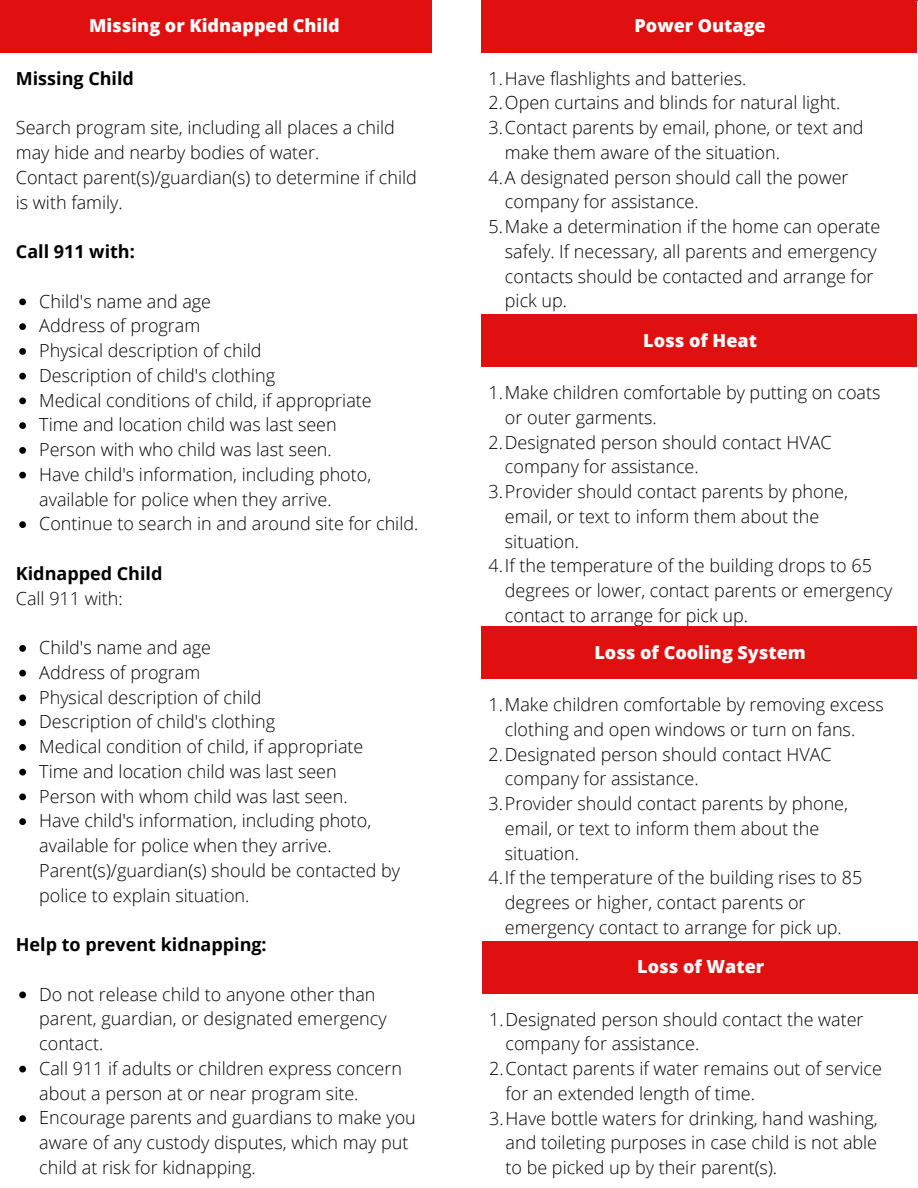
<style>
.page{position:relative;width:918px;height:1188px;background:#fff}
.page>*{position:absolute;margin:0;border:0;box-sizing:border-box;transform-origin:0 0}
.t1{font:300 18px/24.8px "Open Sans";color:#000}
.t2{font:800 18px "Open Sans";color:#fff}
.t3{font:700 18px "Open Sans";color:#000}
</style>
<div class="page">
<div style="left:0;top:0;width:432px;height:52px;background:#e11010"></div>
<svg style="left:19px;top:299px;width:7px;height:6px"></svg>
<svg style="left:19px;top:323px;width:7px;height:7px"></svg>
<svg style="left:19px;top:348px;width:7px;height:7px"></svg>
<svg style="left:19px;top:373px;width:7px;height:7px"></svg>
<svg style="left:19px;top:398px;width:7px;height:6px"></svg>
<svg style="left:19px;top:422px;width:7px;height:7px"></svg>
<svg style="left:19px;top:447px;width:7px;height:7px"></svg>
<svg style="left:19px;top:472px;width:7px;height:7px"></svg>
<svg style="left:19px;top:521px;width:7px;height:7px"></svg>
<svg style="left:19px;top:645px;width:7px;height:7px"></svg>
<svg style="left:19px;top:670px;width:7px;height:7px"></svg>
<svg style="left:19px;top:695px;width:7px;height:6px"></svg>
<svg style="left:19px;top:719px;width:7px;height:7px"></svg>
<svg style="left:19px;top:744px;width:7px;height:7px"></svg>
<svg style="left:19px;top:769px;width:7px;height:7px"></svg>
<svg style="left:19px;top:794px;width:7px;height:6px"></svg>
<svg style="left:19px;top:818px;width:7px;height:7px"></svg>
<svg style="left:19px;top:992px;width:7px;height:6px"></svg>
<svg style="left:19px;top:1066px;width:7px;height:7px"></svg>
<svg style="left:19px;top:1115px;width:7px;height:7px"></svg>
<hr style="left:482px;top:0;width:436px;height:1px;background:#e11010">
<div style="left:482px;top:0;width:435px;height:52px;background:#e11010"></div>
<div style="left:482px;top:315px;width:435px;height:52px;background:#e11010"></div>
<div style="left:482px;top:627px;width:435px;height:52px;background:#e11010"></div>
<div style="left:482px;top:941px;width:436px;height:52px;background:#e11010"></div>
<p class="t2" style="left:89px;top:13px;width:252px">Missing or Kidnapped Child</p>
<p class="t3" style="left:16px;top:66px;width:120px">Missing Child</p>
<p class="t1" style="left:16px;top:115px;width:403px">Search program site, including all places a child may hide and nearby bodies of water.<br>Contact parent(s)/guardian(s) to determine if child is with family.</p>
<p class="t3" style="left:16px;top:239px;width:121px">Call 911 with:</p>
<p class="t1" style="left:39px;top:288px;width:381px">Child's name and age<br>Address of program<br>Physical description of child<br>Description of child's clothing<br>Medical conditions of child, if appropriate<br>Time and location child was last seen<br>Person with who child was last seen.<br>Have child's information, including photo, available for police when they arrive.<br>Continue to search in and around site for child.</p>
<p class="t3" style="left:16px;top:561px;width:148px">Kidnapped Child</p>
<p class="t1" style="left:16px;top:585px;width:108px">Call 911 with:</p>
<p class="t1" style="left:39px;top:635px;width:362px">Child's name and age<br>Address of program<br>Physical description of child<br>Description of child's clothing<br>Medical condition of child, if appropriate Time and location child was last seen<br>Person with whom child was last seen.<br>Have child's information, including photo, available for police when they arrive.<br>Parent(s)/guardian(s) should be contacted by police to explain situation.</p>
<p class="t3" style="left:16px;top:932px;width:252px">Help to prevent kidnapping:</p>
<p class="t1" style="left:39px;top:981px;width:378px">Do not release child to anyone other than parent, guardian, or designated emergency contact.<br>Call 911 if adults or children express concern about a person at or near program site.<br>Encourage parents and guardians to make you aware of any custody disputes, which may put child at risk for kidnapping.</p>
<p class="t2" style="left:635px;top:13px;width:133px">Power Outage</p>
<p class="t1" style="left:489px;top:65px;width:259px">1.Have flashlights and batteries.</p>
<p class="t1" style="left:489px;top:90px;width:353px">2.Open curtains and blinds for natural light.</p>
<p class="t1" style="left:489px;top:115px;width:377px">3.Contact parents by email, phone, or text and</p>
<p class="t1" style="left:505px;top:139px;width:276px">make them aware of the situation.</p>
<p class="t1" style="left:489px;top:164px;width:361px">4.A designated person should call the power</p>
<p class="t1" style="left:505px;top:189px;width:195px">company for assistance.</p>
<p class="t1" style="left:489px;top:214px;width:393px">5.Make a determination if the home can operate</p>
<p class="t1" style="left:505px;top:238px;width:373px">safely. If necessary, all parents and emergency</p>
<p class="t1" style="left:505px;top:263px;width:370px">contacts should be contacted and arrange for</p>
<p class="t1" style="left:505px;top:288px;width:64px">pick up.</p>
<p class="t2" style="left:643px;top:328px;width:115px">Loss of Heat</p>
<p class="t1" style="left:489px;top:380px;width:393px">1.Make children comfortable by putting on coats</p>
<p class="t1" style="left:505px;top:405px;width:153px">or outer garments.</p>
<p class="t1" style="left:489px;top:429px;width:345px">2.Designated person should contact HVAC</p>
<p class="t1" style="left:505px;top:454px;width:195px">company for assistance.</p>
<p class="t1" style="left:489px;top:479px;width:361px">3.Provider should contact parents by phone,</p>
<p class="t1" style="left:505px;top:504px;width:316px">email, or text to inform them about the</p>
<p class="t1" style="left:505px;top:528px;width:76px">situation.</p>
<p class="t1" style="left:489px;top:553px;width:385px">4.If the temperature of the building drops to 65</p>
<p class="t1" style="left:505px;top:578px;width:389px">degrees or lower, contact parents or emergency</p>
<p class="t1" style="left:505px;top:603px;width:245px">contact to arrange for pick up.</p>
<p class="t2" style="left:594px;top:640px;width:213px">Loss of Cooling System</p>
<p class="t1" style="left:489px;top:692px;width:397px">1.Make children comfortable by removing excess</p>
<p class="t1" style="left:505px;top:716px;width:352px">clothing and open windows or turn on fans.</p>
<p class="t1" style="left:489px;top:741px;width:345px">2.Designated person should contact HVAC</p>
<p class="t1" style="left:505px;top:766px;width:195px">company for assistance.</p>
<p class="t1" style="left:489px;top:791px;width:361px">3.Provider should contact parents by phone,</p>
<p class="t1" style="left:505px;top:815px;width:316px">email, or text to inform them about the</p>
<p class="t1" style="left:505px;top:840px;width:76px">situation.</p>
<p class="t1" style="left:489px;top:865px;width:375px">4.If the temperature of the building rises to 85</p>
<p class="t1" style="left:505px;top:890px;width:302px">degrees or higher, contact parents or</p>
<p class="t1" style="left:505px;top:914px;width:338px">emergency contact to arrange for pick up.</p>
<p class="t2" style="left:637px;top:954px;width:128px">Loss of Water</p>
<p class="t1" style="left:489px;top:1006px;width:376px">1.Designated person should contact the water</p>
<p class="t1" style="left:506px;top:1031px;width:195px">company for assistance.</p>
<p class="t1" style="left:489px;top:1056px;width:394px">2.Contact parents if water remains out of service</p>
<p class="t1" style="left:506px;top:1081px;width:251px">for an extended length of time.</p>
<p class="t1" style="left:489px;top:1105px;width:390px">3.Have bottle waters for drinking, hand washing,</p>
<p class="t1" style="left:506px;top:1130px;width:373px">and toileting purposes in case child is not able</p>
<p class="t1" style="left:506px;top:1155px;width:273px">to be picked up by their parent(s).</p>
</div>
